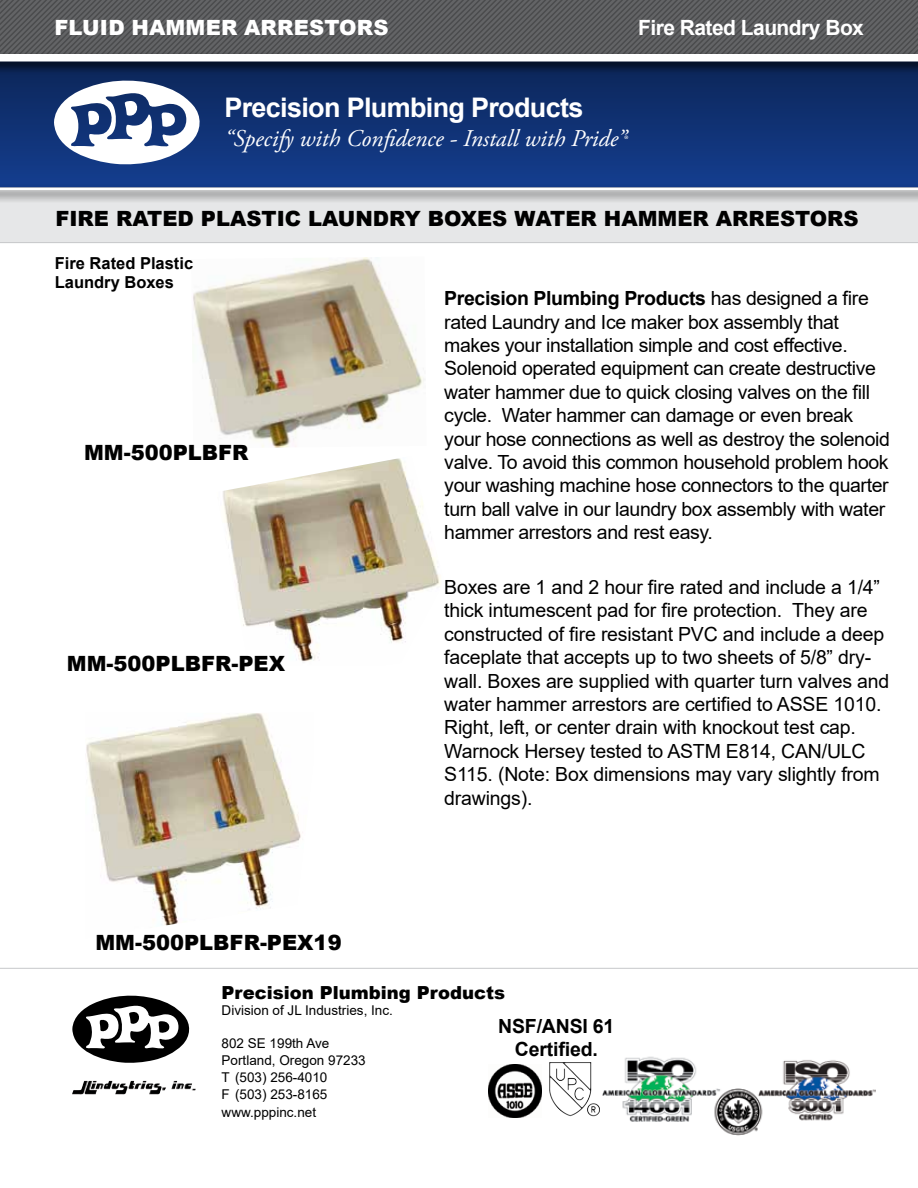
<style>
.page{position:relative;width:918px;height:1188px;background:#fff}
.page>*{position:absolute;margin:0;border:0;box-sizing:border-box;transform-origin:0 0}
.t1{font:700 27px "Arial";letter-spacing:-.025em;color:#fff}
.t2{font:italic 24px "Adobe Garamond Pro";color:#fff}
.t3{font:900 21px "Arial";color:#000}
.t4{font:900 21px "Arial";letter-spacing:.01em;color:#fff}
.t5{font:700 21px "Arial";letter-spacing:-.025em;color:#fff}
.t6{font:19.5px/23.4px "Arial";letter-spacing:-.02em;color:#000}
.t7{font:700 19.5px/23.4px "Arial";letter-spacing:-.01em;color:#000;text-align:center}
.t8{font:900 18px "Arial";color:#000}
.t9{font:700 16.5px/19.8px "Arial";color:#000}
.t10{font:13.5px/16.8px "Arial";color:#000}
.s1{font-size:13.95px}
.s2{font-weight:700}
</style>
<div class="page">
<div style="left:0;top:165px;width:918px;height:20px;background:#133c8a"></div>
<div style="left:0;top:204px;width:918px;height:39px;background:#e6e7e8"></div>
<svg style="left:0;top:0;width:918px;height:165px;background:#364a70"></svg>
<div style="left:0;top:51px;width:918px;height:24px;background:#000;opacity:.75"></div>
<div style="left:0;top:54px;width:918px;height:8px;background:#fff"></div>
<div style="left:0;top:185px;width:918px;height:19px;background:#000;opacity:.75"></div>
<hr style="left:0;top:188px;width:918px;height:2px;background:#fff">
<img style="left:85px;top:1081px;width:92px;height:13px">
<svg style="left:72px;top:995px;width:118px;height:68px"></svg>
<hr style="left:0;top:968px;width:918px;height:1px;background:#c7c8ca">
<img style="left:549px;top:1062px;width:22px;height:54px">
<img style="left:489px;top:1065px;width:52px;height:52px">
<img style="left:603px;top:1056px;width:273px;height:80px">
<img style="left:86px;top:713px;width:215px;height:213px">
<img style="left:223px;top:458px;width:217px;height:204px">
<img style="left:193px;top:257px;width:231px;height:191px">
<p class="t4" style="left:54px;top:12px;width:336px">FLUID HAMMER ARRESTORS</p>
<p class="t5" style="left:638px;top:12px;width:227px">Fire Rated Laundry Box</p>
<h1 class="t1" style="left:224px;top:88px;width:361px">Precision Plumbing Products</h1>
<p class="t2" style="left:224px;top:124px;width:404px">“Specify with Confidence - Install with Pride”<span class="s1">®</span></p>
<p class="t3" style="left:55px;top:203px;width:805px">FIRE RATED PLASTIC LAUNDRY BOXES WATER HAMMER ARRESTORS</p>
<p class="t9" style="left:55px;top:253px;width:140px">Fire Rated Plastic<br>Laundry Boxes</p>
<p class="t3" style="left:84px;top:437px;width:166px">MM-500PLBFR</p>
<p class="t3" style="left:67px;top:648px;width:220px">MM-500PLBFR-PEX</p>
<p class="t3" style="left:95px;top:927px;width:248px">MM-500PLBFR-PEX19</p>
<p class="t6" style="left:444px;top:287px;width:447px"><span class="s2">Precision Plumbing Products</span> has designed a fire rated Laundry and Ice maker box assembly that makes your installation simple and cost effective.<br>Solenoid operated equipment can create destructive water hammer due to quick closing valves on the fill cycle. Water hammer can damage or even break your hose connections as well as destroy the solenoid valve. To avoid this common household problem hook your washing machine hose connectors to the quarter turn ball valve in our laundry box assembly with water hammer arrestors and rest easy.</p>
<p class="t6" style="left:444px;top:575px;width:447px">Boxes are 1 and 2 hour fire rated and include a 1/4” thick intumescent pad for fire protection. They are constructed of fire resistant PVC and include a deep faceplate that accepts up to two sheets of 5/8” dry&shy;wall. Boxes are supplied with quarter turn valves and water hammer arrestors are certified to ASSE 1010.<br>Right, left, or center drain with knockout test cap.<br>Warnock Hersey tested to ASTM E814, CAN/ULC S115. (Note: Box dimensions may vary slightly from drawings).</p>
<p class="t8" style="left:222px;top:979px;width:285px">Precision Plumbing Products</p>
<p class="t10" style="left:222px;top:1002px;width:173px">Division of JL Industries, Inc.</p>
<p class="t10" style="left:222px;top:1035px;width:146px">802 SE 199th Ave<br>Portland, Oregon 97233<br>T (503) 256-4010<br>F (503) 253-8165</p>
<p class="t10" style="left:222px;top:1104px;width:96px">www.pppinc.net</p>
<p class="t7" style="left:498px;top:1014px;width:118px">NSF/ANSI 61<br>Certified.</p>
</div>
